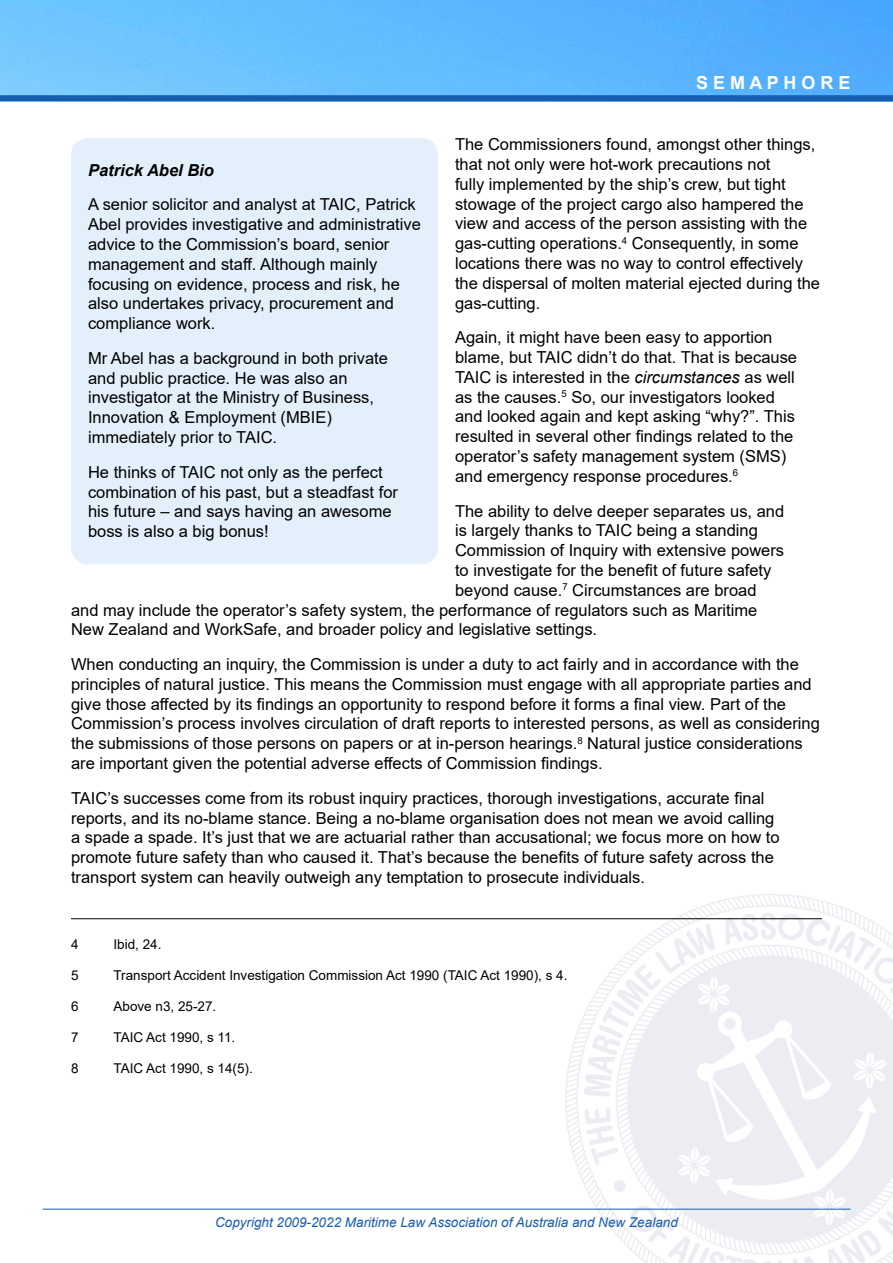
<style>
.page{position:relative;width:893px;height:1263px;background:#fff}
.page>*{position:absolute;margin:0;border:0;box-sizing:border-box;transform-origin:0 0}
.t1{font:700 18px "Arial";color:#fff}
.t2{font:16.5px/19.8px "Arial";color:#000}
.t3{font:italic 700 16.5px "Arial";color:#000}
.t4{font:13.5px "Arial";color:#000}
.t5{font:italic 13.5px "Arial";color:#175daf}
.s1{font-style:italic}
</style>
<div class="page">
<svg style="left:564px;top:919px;width:20px;height:290px"></svg>
<svg style="left:697px;top:894px;width:148px;height:14px"></svg>
<svg style="left:584px;top:912px;width:309px;height:351px"></svg>
<hr style="left:43px;top:1209px;width:807px;height:1px;background:#175daf">
<img style="left:0;top:0;width:893px;height:95px">
<div style="left:0;top:95px;width:893px;height:6px;background:#175daf"></div>
<hr style="left:71px;top:918px;width:751px;height:1px;background:#000">
<div style="left:71px;top:138px;width:367px;height:426px;background:#e3f0fb;border-radius:17px"></div>
<p class="t1" style="left:696px;top:70px;width:156px">S E M A P H O R E</p>
<p class="t2" style="left:455px;top:134px;width:367px">The Commissioners found, amongst other things, that not only were hot-work precautions not<br>fully implemented by the ship’s crew, but tight stowage of the project cargo also hampered the view and access of the person assisting with the gas-cutting operations.<sup>4</sup> Consequently, in some locations there was no way to control effectively the dispersal of molten material ejected during the gas-cutting.</p>
<p class="t2" style="left:455px;top:327px;width:344px">Again, it might have been easy to apportion blame, but TAIC didn’t do that. That is because TAIC is interested in the <span class="s1">circumstances</span> as well as the causes.<sup>5</sup> So, our investigators looked and looked again and kept asking “why?”. This resulted in several other findings related to the operator’s safety management system (SMS) and emergency response procedures.<sup>6</sup></p>
<p class="t2" style="left:455px;top:501px;width:331px">The ability to delve deeper separates us, and</p>
<p class="t2" style="left:455px;top:520px;width:304px">is largely thanks to TAIC being a standing</p>
<p class="t2" style="left:455px;top:540px;width:331px">Commission of Inquiry with extensive powers</p>
<p class="t2" style="left:455px;top:560px;width:318px">to investigate for the benefit of future safety</p>
<p class="t2" style="left:455px;top:580px;width:303px">beyond cause.<sup>7</sup> Circumstances are broad</p>
<p class="t2" style="left:71px;top:600px;width:688px">and may include the operator’s safety system, the performance of regulators such as Maritime</p>
<p class="t2" style="left:71px;top:619px;width:528px">New Zealand and WorkSafe, and broader policy and legislative settings.</p>
<p class="t2" style="left:71px;top:654px;width:750px">When conducting an inquiry, the Commission is under a duty to act fairly and in accordance with the principles of natural justice. This means the Commission must engage with all appropriate parties and give those affected by its findings an opportunity to respond before it forms a final view. Part of the Commission’s process involves circulation of draft reports to interested persons, as well as considering the submissions of those persons on papers or at in-person hearings.<sup>8</sup> Natural justice considerations are important given the potential adverse effects of Commission findings.</p>
<p class="t2" style="left:71px;top:788px;width:710px">TAIC’s successes come from its robust inquiry practices, thorough investigations, accurate final reports, and its no-blame stance. Being a no-blame organisation does not mean we avoid calling a spade a spade. It’s just that we are actuarial rather than accusational; we focus more on how to promote future safety than who caused it. That’s because the benefits of future safety across the transport system can heavily outweigh any temptation to prosecute individuals.</p>
<p class="t3" style="left:88px;top:159px;width:127px">Patrick Abel Bio</p>
<p class="t2" style="left:88px;top:194px;width:334px">A senior solicitor and analyst at TAIC, Patrick Abel provides investigative and administrative advice to the Commission’s board, senior management and staff. Although mainly focusing on evidence, process and risk, he also undertakes privacy, procurement and compliance work.</p>
<p class="t2" style="left:88px;top:348px;width:301px">Mr Abel has a background in both private and public practice. He was also an investigator at the Ministry of Business, Innovation &amp; Employment (MBIE) immediately prior to TAIC.</p>
<p class="t2" style="left:88px;top:462px;width:312px">He thinks of TAIC not only as the perfect combination of his past, but a steadfast for his future – and says having an awesome boss is also a big bonus!</p>
<p class="t4" style="left:71px;top:935px;width:9px">4</p>
<p class="t4" style="left:114px;top:935px;width:50px">Ibid, 24.</p>
<p class="t4" style="left:71px;top:966px;width:9px">5</p>
<p class="t4" style="left:114px;top:966px;width:455px">Transport Accident Investigation Commission Act 1990 (TAIC Act 1990), s 4.</p>
<p class="t4" style="left:71px;top:997px;width:9px">6</p>
<p class="t4" style="left:114px;top:997px;width:104px">Above n3, 25-27.</p>
<p class="t4" style="left:71px;top:1028px;width:9px">7</p>
<p class="t4" style="left:114px;top:1028px;width:123px">TAIC Act 1990, s 11.</p>
<p class="t4" style="left:71px;top:1059px;width:9px">8</p>
<p class="t4" style="left:114px;top:1059px;width:141px">TAIC Act 1990, s 14(5).</p>
<p class="t5" style="left:215px;top:1213px;width:464px">Copyright 2009-2022 Maritime Law Association of Australia and New Zealand</p>
</div>
